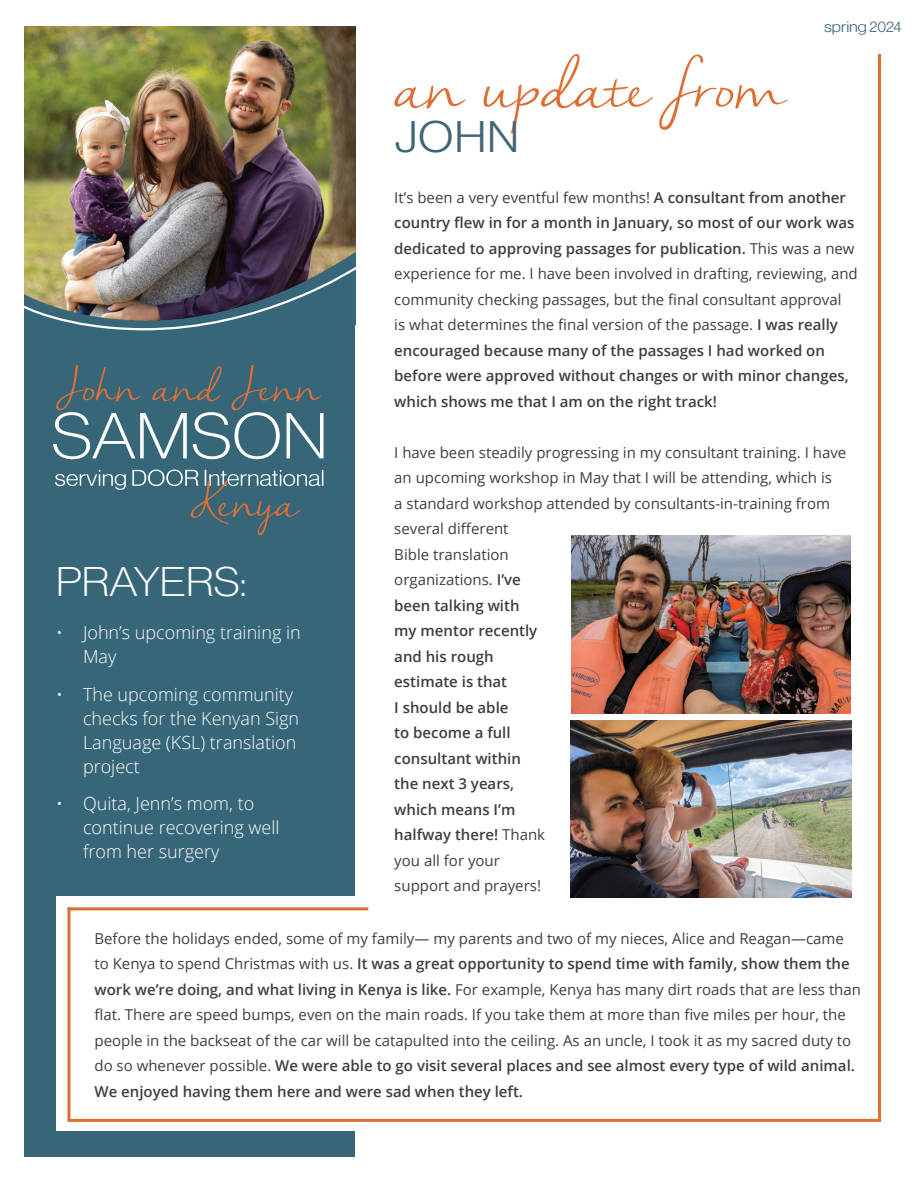
<style>
.page{position:relative;width:918px;height:1188px;background:#fff}
.page>*{position:absolute;margin:0;border:0;box-sizing:border-box;transform-origin:0 0}
.t1{font:63px "Nella Sue Demo";color:#de6f34}
.t2{font:43.2px "N Haas Grotesk DS Pro 45 Lt";color:#426576;scale:1.11 1}
.t3{font:40.5px "N Haas Grotesk DS Pro 35 X Lt";color:#fff;scale:1.11 1}
.t4{font:300 18px/24px "Open Sans";color:#fff}
.t5{font:15px/25.5px "Open Sans";color:#3e3e3f}
.t6{font:600 15px/25.5px "Open Sans";color:#3e3e3f}
.t7{font:15px "N Haas Grotesk DS Pro 45 Lt";color:#3e6575;scale:1.15 1}
.s1{font-weight:400}
.s2{font-weight:600}
</style>
<div class="page">
<img style="left:25px;top:26px;width:330px;height:225px">
<div style="left:25px;top:325px;width:330px;height:831px;background:#376678"></div>
<img style="left:25px;top:251px;width:330px;height:14px">
<img style="left:24px;top:265px;width:332px;height:68px">
<svg style="left:53px;top:365px;width:271px;height:94px"></svg>
<svg style="left:55px;top:470px;width:268px;height:65px"></svg>
<div style="left:56px;top:896px;width:309px;height:235px;background:#fff"></div>
<hr style="left:68px;top:907px;width:2px;height:214px;background:#de6f33">
<hr style="left:68px;top:1119px;width:810px;height:3px;background:#de6f33">
<hr style="left:68px;top:907px;width:300px;height:3px;background:#de6f33">
<hr style="left:878px;top:54px;width:3px;height:1068px;background:#de6f33">
<img style="left:571px;top:535px;width:280px;height:178px">
<img style="left:570px;top:721px;width:282px;height:176px">
<p class="t3" style="left:56px;top:559px;width:173px">PRAYERS:</p>
<p class="t4" style="left:83px;top:620px;width:219px;text-indent:-27px">• John’s upcoming training in<br>May</p>
<p class="t4" style="left:83px;top:682px;width:218px;text-indent:-27px">• The upcoming community checks for the Kenyan Sign<br>Language (KSL) translation project</p>
<p class="t4" style="left:83px;top:791px;width:198px;text-indent:-27px">• Quita, Jenn’s mom, to continue recovering well from her surgery</p>
<p class="t7" style="left:824px;top:18px;width:69px">spring 2024</p>
<p class="t1" style="left:394px;top:49px;width:392px">an update from</p>
<p class="t2" style="left:395px;top:112px;width:114px">JOHN</p>
<p class="t6" style="left:394px;top:184px;width:465px"><span class="s1">It’s been a very eventful few months!</span> A consultant from another country flew in for a month in January, so most of our work was dedicated to approving passages for publication. <span class="s1">This was a new experience for me. I have been involved in drafting, reviewing, and community checking passages, but the final consultant approval<br>is what determines the final version of the passage.</span> I was really encouraged because many of the passages I had worked on before were approved without changes or with minor changes, which shows me that I am on the right track!</p>
<p class="t5" style="left:394px;top:439px;width:453px">I have been steadily progressing in my consultant training. I have an upcoming workshop in May that I will be attending, which is<br>a standard workshop attended by consultants-in-training from several different<br>Bible translation<br>organizations. <span class="s2">I’ve<br>been talking with</span></p>
<p class="t6" style="left:394px;top:618px;width:152px">my mentor recently and his rough estimate is that<br>I should be able<br>to become a full consultant within the next 3 years, which means I’m halfway there! <span class="s1">Thank you all for your support and prayers!</span></p>
<p class="t5" style="left:94px;top:925px;width:768px">Before the holidays ended, some of my family— my parents and two of my nieces, Alice and Reagan—came to Kenya to spend Christmas with us. <span class="s2">It was a great opportunity to spend time with family, show them the work we’re doing, and what living in Kenya is like.</span> For example, Kenya has many dirt roads that are less than flat. There are speed bumps, even on the main roads. If you take them at more than five miles per hour, the people in the backseat of the car will be catapulted into the ceiling. As an uncle, I took it as my sacred duty to do so whenever possible. <span class="s2">We were able to go visit several places and see almost every type of wild animal.<br>We enjoyed having them here and were sad when they left.</span></p>
</div>
